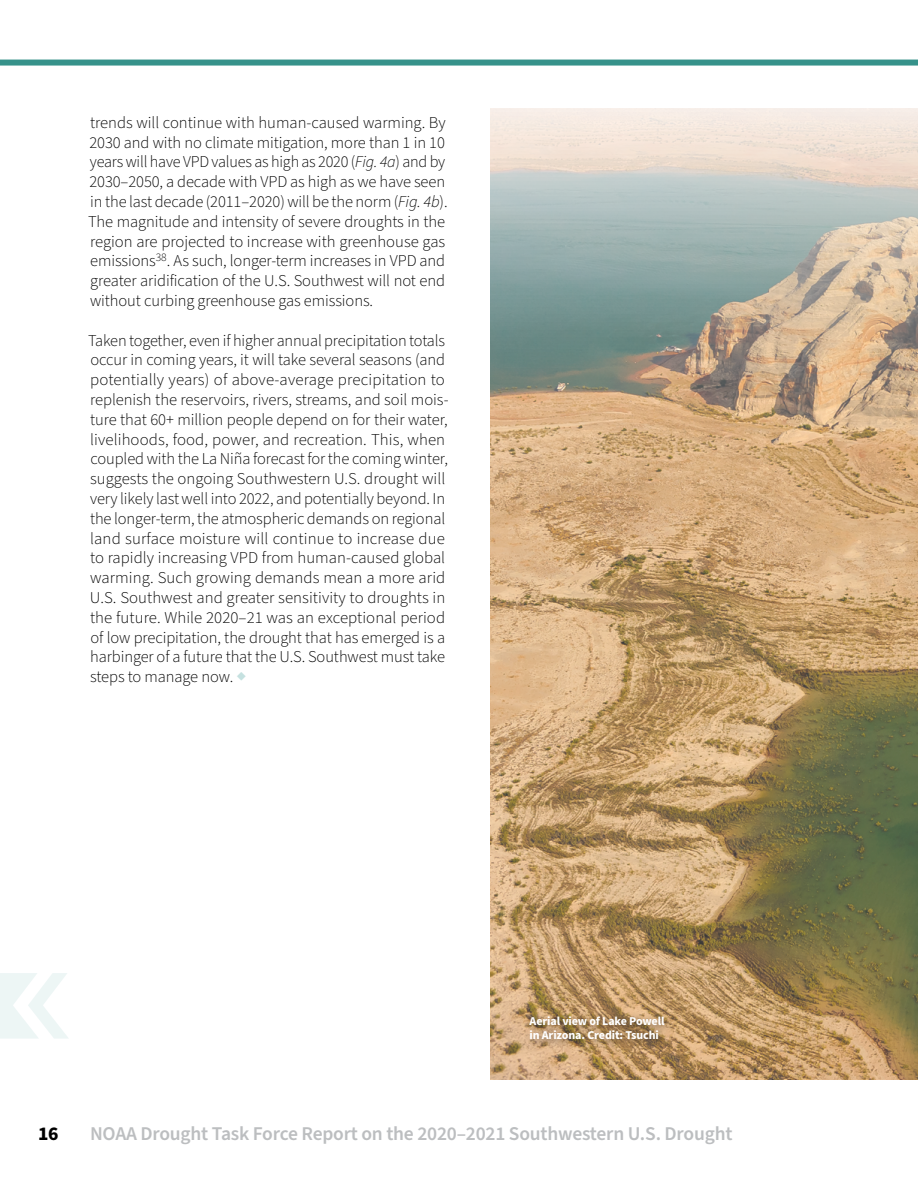
<style>
.page{position:relative;width:918px;height:1188px;background:#fff}
.page>*{position:absolute;margin:0;border:0;box-sizing:border-box;transform-origin:0 0}
.t1{font:600 19.5px "Source Sans Pro";letter-spacing:-.01em;color:#bcbec0}
.t2{font:700 19.5px "Source Sans Pro";color:#000}
.Body{font:300 16.5px/19.8px "Source Sans Pro";letter-spacing:-.005em;color:#000;text-align:justify}
.t3{font:700 12px/14.4px "Source Sans Pro";letter-spacing:-.01em;color:#fff}
.s1{font-style:italic}
.s2{color:#c5e1e0}
</style>
<div class="page">
<img style="left:490px;top:108px;width:428px;height:972px">
<svg style="left:0;top:973px;width:68px;height:66px"></svg>
<div style="left:524px;top:1010px;width:150px;height:40px;background:#000;opacity:.5"></div>
<div style="left:0;top:60px;width:918px;height:6px;background:#36928a"></div>
<p class="Body" style="left:88px;top:113px;width:359px">trends will continue with human-caused warming. By 2030 and with no climate mitigation, more than 1 in 10 years will have VPD values as high as 2020 (<span class="s1">Fig. 4a</span>) and by 2030–2050, a decade with VPD as high as we have seen in the last decade (2011–2020) will be the norm (<span class="s1">Fig. 4b</span>).<br>The magnitude and intensity of severe droughts in the region are projected to increase with greenhouse gas emissions<sup>38</sup>. As such, longer-term increases in VPD and greater aridification of the U.S. Southwest will not end without curbing greenhouse gas emissions.</p>
<p class="Body" style="left:88px;top:331px;width:362px;text-align:left">Taken together, even if higher annual precipitation totals occur in coming years, it will take several seasons (and potentially years) of above-average precipitation to replenish the reservoirs, rivers, streams, and soil mois&shy;ture that 60+ million people depend on for their water, livelihoods, food, power, and recreation. This, when coupled with the La Niña forecast for the coming winter, suggests the ongoing Southwestern U.S. drought will very likely last well into 2022, and potentially beyond. In the longer-term, the atmospheric demands on regional land surface moisture will continue to increase due to rapidly increasing VPD from human-caused global warming. Such growing demands mean a more arid U.S. Southwest and greater sensitivity to droughts in the future. While 2020–21 was an exceptional period of low precipitation, the drought that has emerged is a harbinger of a future that the U.S. Southwest must take steps to manage now. <span class="s2">◆</span></p>
<p class="t3" style="left:530px;top:1014px;width:137px">Aerial view of Lake Powell in Arizona. Credit: Tsuchi</p>
<p class="t2" style="left:38px;top:1120px;width:22px">16</p>
<p class="t1" style="left:90px;top:1120px;width:644px">NOAA Drought Task Force Report on the 2020–2021 Southwestern U.S. Drought</p>
</div>
